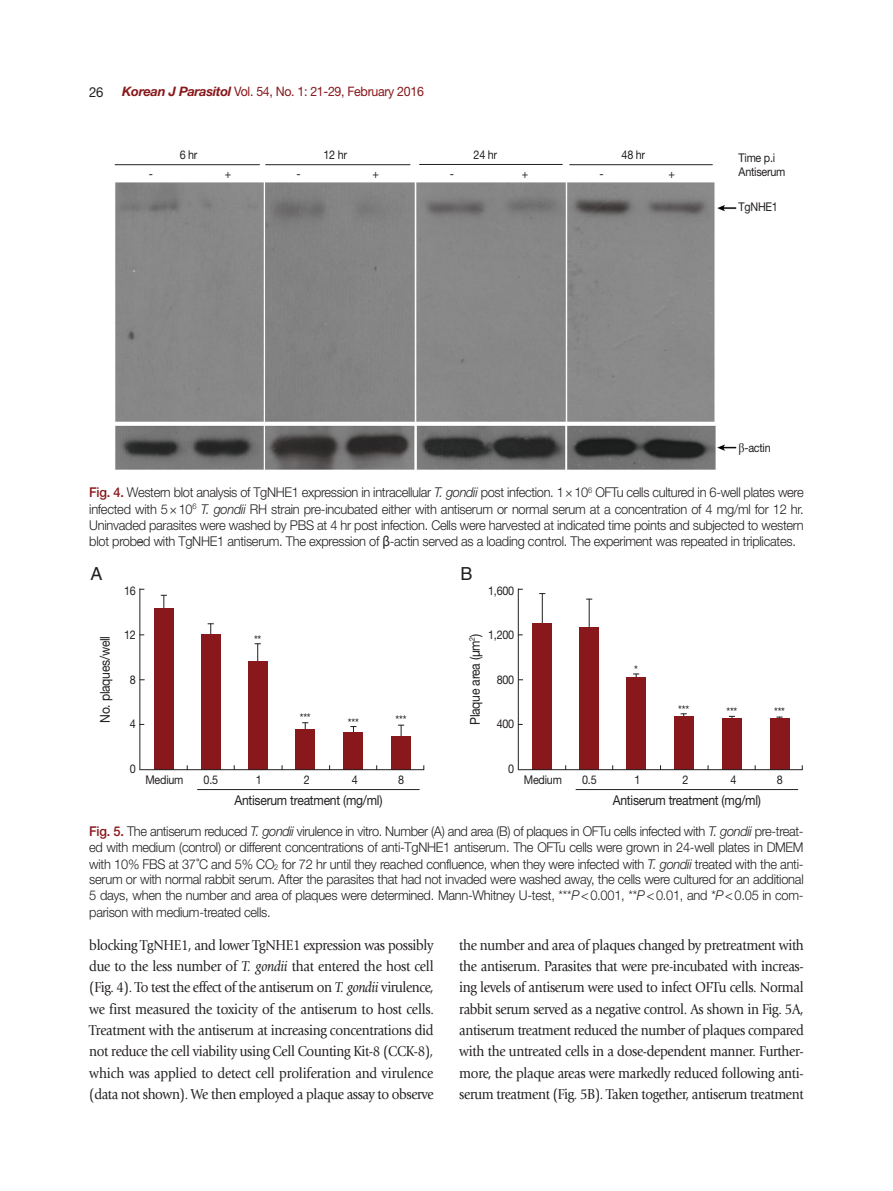
<style>
.page{position:relative;width:893px;height:1191px;background:#fff}
.page>*{position:absolute;margin:0;border:0;box-sizing:border-box;transform-origin:0 0}
.t1{font:18px "Helvetica LT Std";color:#231f20}
.본문{font:15px/21.3px "Giovanni Std";letter-spacing:-.03em;color:#231f20;text-align:justify;scale:.9 1}
.t2{font:13.8px "Helvetica Neue LT Std";color:#231f20;scale:.95 1}
.표_제목__그림_설명{font:300 13.5px/16.2px "Helvetica Neue LT Std";letter-spacing:-.02em;color:#231f20;text-align:justify;scale:.95 1}
.그림_지문8pt{font:13.5px "Helvetica Neue LT Std";letter-spacing:-.02em;color:#231f20;scale:.9 1}
.t3{font:13.05px "Helvetica Neue LT Std";letter-spacing:-.025em;color:#88181b;scale:.95 1}
.그림_지문8pt-2{font:12px "Helvetica Neue LT Std";letter-spacing:-.02em;color:#231f20;scale:.9 1}
.그림_지문_8pt{font:12px "Helvetica Neue LT Std";letter-spacing:-.025em;color:#231f20;scale:.9 1}
.s1{font-weight:700;font-style:italic}
.s2{font-family:"Times New Roman";font-size:12.9px}
.s3{font-weight:500;color:#88181b}
.s4{font-style:italic}
.s5{font-family:"Myriad Pro";font-weight:400;font-size:14.4px}
.s6{font-family:"Giovanni Std";font-weight:400;font-size:15px}
.s7{font-size:7.8px}
</style>
<div class="page">
<img style="left:115px;top:182px;width:621px;height:287px">
<hr style="left:115px;top:164px;width:145px;height:1px;background:#231f20">
<hr style="left:265px;top:164px;width:145px;height:1px;background:#231f20">
<hr style="left:419px;top:164px;width:144px;height:1px;background:#231f20">
<hr style="left:569px;top:164px;width:144px;height:1px;background:#231f20">
<hr style="left:139px;top:588px;width:1px;height:181px;background:#231f20">
<svg style="left:161px;top:595px;width:6px;height:13px"></svg>
<div style="left:154px;top:608px;width:19px;height:161px;background:#88181b"></div>
<svg style="left:208px;top:623px;width:6px;height:11px"></svg>
<div style="left:201px;top:634px;width:19px;height:135px;background:#88181b"></div>
<svg style="left:255px;top:643px;width:6px;height:18px"></svg>
<div style="left:248px;top:661px;width:19px;height:108px;background:#88181b"></div>
<svg style="left:302px;top:722px;width:6px;height:6px"></svg>
<div style="left:296px;top:728px;width:19px;height:41px;background:#88181b"></div>
<svg style="left:350px;top:726px;width:7px;height:6px"></svg>
<div style="left:344px;top:732px;width:19px;height:37px;background:#88181b"></div>
<svg style="left:398px;top:725px;width:6px;height:11px"></svg>
<div style="left:392px;top:736px;width:19px;height:33px;background:#88181b"></div>
<hr style="left:139px;top:769px;width:285px;height:1px;background:#231f20">
<hr style="left:197px;top:789px;width:223px;height:1px;background:#231f20">
<hr style="left:518px;top:588px;width:1px;height:181px;background:#231f20">
<hr style="left:542px;top:593px;width:1px;height:31px;background:#231f20">
<div style="left:533px;top:623px;width:19px;height:146px;background:#88181b"></div>
<hr style="left:589px;top:599px;width:1px;height:39px;background:#231f20">
<div style="left:580px;top:627px;width:19px;height:142px;background:#88181b"></div>
<svg style="left:633px;top:673px;width:6px;height:4px"></svg>
<div style="left:627px;top:677px;width:19px;height:92px;background:#88181b"></div>
<svg style="left:681px;top:713px;width:6px;height:3px"></svg>
<div style="left:674px;top:716px;width:19px;height:53px;background:#88181b"></div>
<div style="left:722px;top:718px;width:19px;height:51px;background:#88181b"></div>
<div style="left:770px;top:718px;width:19px;height:51px;background:#88181b"></div>
<hr style="left:518px;top:769px;width:284px;height:1px;background:#231f20">
<hr style="left:576px;top:789px;width:222px;height:1px;background:#231f20">
<p class="t2" style="left:89px;top:83px;width:17px">26</p>
<p class="t3" style="left:122px;top:84px;width:319px"><span class="s1">Korean J Parasitol</span> Vol. 54, No. 1: 21-29, February 2016</p>
<p class="그림_지문_8pt" style="left:180px;top:147px;width:21px">6 hr</p>
<p class="그림_지문_8pt" style="left:324px;top:147px;width:28px">12 hr</p>
<p class="그림_지문_8pt" style="left:474px;top:147px;width:28px">24 hr</p>
<p class="그림_지문_8pt" style="left:622px;top:147px;width:28px">48 hr</p>
<p class="그림_지문_8pt" style="left:739px;top:150px;width:42px">Time p.i</p>
<p class="그림_지문_8pt" style="left:739px;top:164px;width:53px">Antiserum</p>
<p class="그림_지문_8pt" style="left:739px;top:200px;width:45px">TgNHE1</p>
<p class="그림_지문_8pt" style="left:149px;top:167px;width:6px">-</p>
<p class="그림_지문_8pt" style="left:225px;top:167px;width:9px">+</p>
<p class="그림_지문_8pt" style="left:297px;top:167px;width:6px">-</p>
<p class="그림_지문_8pt" style="left:373px;top:167px;width:9px">+</p>
<p class="그림_지문_8pt" style="left:450px;top:167px;width:6px">-</p>
<p class="그림_지문_8pt" style="left:522px;top:167px;width:9px">+</p>
<p class="그림_지문_8pt" style="left:600px;top:167px;width:6px">-</p>
<p class="그림_지문_8pt" style="left:668px;top:167px;width:9px">+</p>
<p class="그림_지문_8pt" style="left:739px;top:440px;width:37px"><span class="s2">β</span>-actin</p>
<p class="표_제목__그림_설명" style="left:89px;top:484px;width:754px"><span class="s3">Fig. 4.</span> Western blot analysis of TgNHE1 expression in intracellular <span class="s4">T. gondii</span> post infection. 1×10<sup>6</sup> OFTu cells cultured in 6-well plates were infected with 5×10<sup>6</sup> <span class="s4">T. gondii</span> RH strain pre-incubated either with antiserum or normal serum at a concentration of 4 mg/ml for 12 hr.<br>Uninvaded parasites were washed by PBS at 4 hr post infection. Cells were harvested at indicated time points and subjected to western blot probed with TgNHE1 antiserum. The expression of <span class="s5">β</span>-actin served as a loading control. The experiment was repeated in triplicates.</p>
<p class="t1" style="left:90px;top:563px;width:14px">A</p>
<p class="t1" style="left:460px;top:563px;width:14px">B</p>
<p class="그림_지문8pt" style="left:97px;top:723px;width:98px;rotate:-90deg">No. plaques/well</p>
<p class="그림_지문8pt-2" style="left:124px;top:583px;width:15px">16</p>
<p class="그림_지문8pt-2" style="left:124px;top:628px;width:15px">12</p>
<p class="그림_지문8pt-2" style="left:130px;top:672px;width:8px">8</p>
<p class="그림_지문8pt-2" style="left:130px;top:716px;width:8px">4</p>
<p class="그림_지문8pt-2" style="left:130px;top:761px;width:8px">0</p>
<p class="그림_지문8pt-2" style="left:254px;top:632px;width:10px">**</p>
<p class="그림_지문8pt-2" style="left:300px;top:711px;width:14px">***</p>
<p class="그림_지문8pt-2" style="left:348px;top:715px;width:14px">***</p>
<p class="그림_지문8pt-2" style="left:396px;top:713px;width:14px">***</p>
<p class="그림_지문8pt-2" style="left:145px;top:772px;width:44px">Medium</p>
<p class="그림_지문8pt-2" style="left:204px;top:772px;width:18px">0.5</p>
<p class="그림_지문8pt-2" style="left:256px;top:772px;width:8px">1</p>
<p class="그림_지문8pt-2" style="left:304px;top:772px;width:8px">2</p>
<p class="그림_지문8pt-2" style="left:352px;top:772px;width:8px">4</p>
<p class="그림_지문8pt-2" style="left:398px;top:772px;width:8px">8</p>
<p class="그림_지문8pt" style="left:234px;top:792px;width:166px">Antiserum treatment (mg/ml)</p>
<p class="그림_지문8pt-2" style="left:488px;top:583px;width:31px">1,600</p>
<p class="그림_지문8pt-2" style="left:488px;top:628px;width:31px">1,200</p>
<p class="그림_지문8pt-2" style="left:497px;top:672px;width:21px">800</p>
<p class="그림_지문8pt-2" style="left:497px;top:716px;width:21px">400</p>
<p class="그림_지문8pt-2" style="left:508px;top:761px;width:8px">0</p>
<p class="그림_지문8pt" style="left:467px;top:725px;width:103px;rotate:-90deg">Plaque area (μm<sup>2</sup>)</p>
<p class="그림_지문8pt-2" style="left:634px;top:662px;width:6px">*</p>
<p class="그림_지문8pt-2" style="left:678px;top:702px;width:14px">***</p>
<p class="그림_지문8pt-2" style="left:726px;top:705px;width:14px">***</p>
<p class="그림_지문8pt-2" style="left:774px;top:705px;width:14px">***</p>
<p class="그림_지문8pt-2" style="left:524px;top:772px;width:44px">Medium</p>
<p class="그림_지문8pt-2" style="left:582px;top:772px;width:18px">0.5</p>
<p class="그림_지문8pt-2" style="left:634px;top:772px;width:8px">1</p>
<p class="그림_지문8pt-2" style="left:682px;top:772px;width:8px">2</p>
<p class="그림_지문8pt-2" style="left:730px;top:772px;width:8px">4</p>
<p class="그림_지문8pt-2" style="left:777px;top:772px;width:8px">8</p>
<p class="그림_지문8pt" style="left:613px;top:792px;width:166px">Antiserum treatment (mg/ml)</p>
<p class="표_제목__그림_설명" style="left:89px;top:822px;width:753px;line-height:16.6px"><span class="s3">Fig. 5.</span> The antiserum reduced <span class="s4">T. gondii</span> virulence in vitro. Number (A) and area (B) of plaques in OFTu cells infected with <span class="s4">T. gondii</span> pre-treat&shy;ed with medium (control) or different concentrations of anti-TgNHE1 antiserum. The OFTu cells were grown in 24-well plates in DMEM with 10% FBS at 37<span class="s6">˚</span>C and 5% CO<span class="s7">2</span> for 72 hr until they reached confluence, when they were infected with <span class="s4">T. gondii</span> treated with the anti-</p>
<p class="표_제목__그림_설명" style="left:89px;top:871px;width:753px">serum or with normal rabbit serum. After the parasites that had not invaded were washed away, the cells were cultured for an additional 5 days, when the number and area of plaques were determined. Mann-Whitney U-test, ***<span class="s4">P</span>&lt;0.001, **<span class="s4">P</span>&lt;0.01, and *<span class="s4">P</span>&lt;0.05 in com&shy;parison with medium-treated cells.</p>
<p class="본문" style="left:89px;top:934px;width:384px">blocking TgNHE1, and lower TgNHE1 expression was possibly due to the less number of <span class="s4">T. gondii</span> that entered the host cell (Fig. 4). To test the effect of the antiserum on <span class="s4">T. gondii</span> virulence, we first measured the toxicity of the antiserum to host cells.<br>Treatment with the antiserum at increasing concentrations did not reduce the cell viability using Cell Counting Kit-8 (CCK-8), which was applied to detect cell proliferation and virulence (data not shown). We then employed a plaque assay to observe</p>
<p class="본문" style="left:459px;top:934px;width:384px">the number and area of plaques changed by pretreatment with the antiserum. Parasites that were pre-incubated with increas&shy;ing levels of antiserum were used to infect OFTu cells. Normal rabbit serum served as a negative control. As shown in Fig. 5A, antiserum treatment reduced the number of plaques compared with the untreated cells in a dose-dependent manner. Further&shy;more, the plaque areas were markedly reduced following anti&shy;serum treatment (Fig. 5B). Taken together, antiserum treatment</p>
</div>
